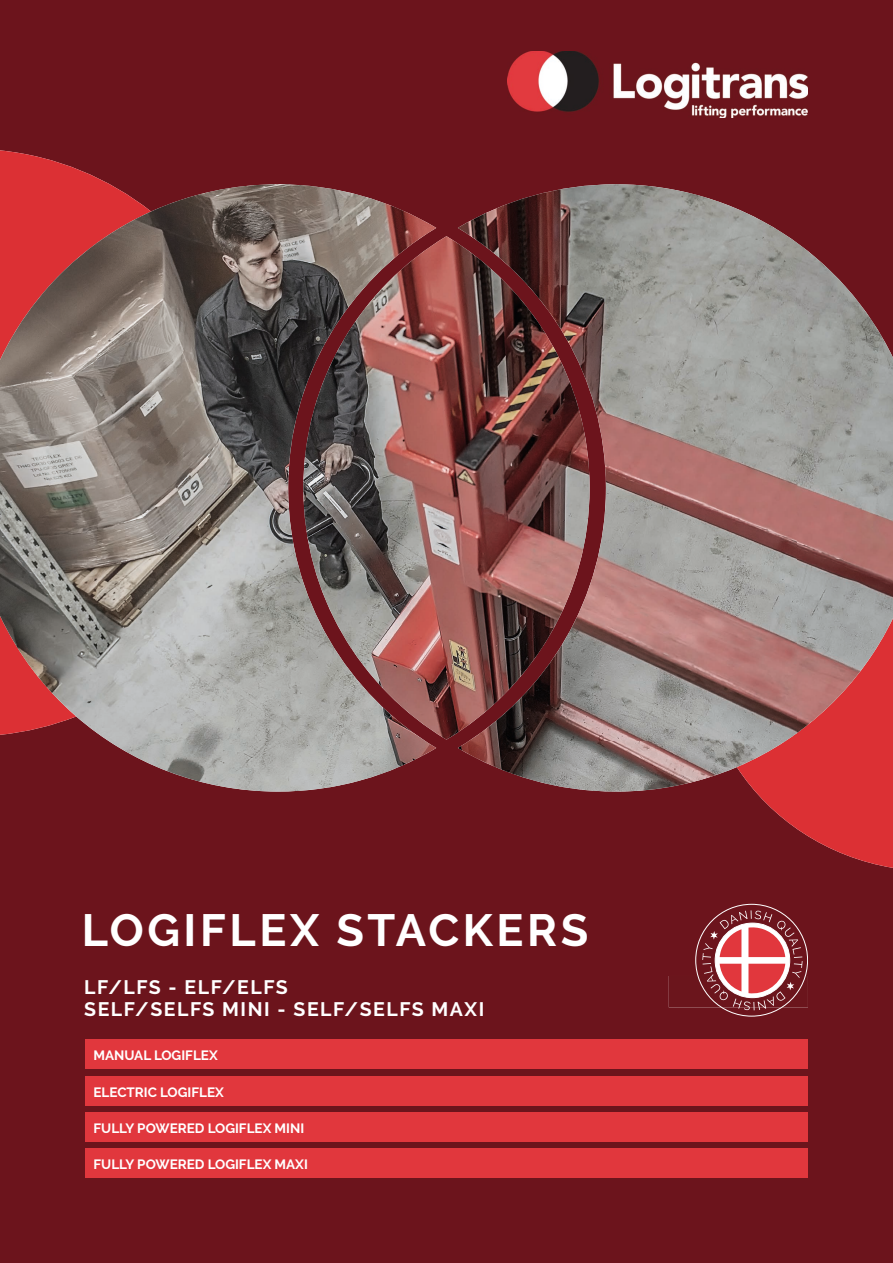
<style>
.page{position:relative;width:893px;height:1263px;background:#6c141c}
.page>*{position:absolute;margin:0;border:0;box-sizing:border-box;transform-origin:0 0}
.t1{font:700 45px "Raleway";letter-spacing:.08em;color:#fff}
.t2{font:700 19.5px/22.5px "Raleway";letter-spacing:.08em;color:#fff}
.t3{font:700 13.5px "Raleway";color:#fff}
</style>
<div class="page">
<img style="left:669px;top:976px;width:139px;height:31px">
<svg style="left:737px;top:690px;width:156px;height:178px;background:#bf292e"></svg>
<svg style="left:0;top:150px;width:151px;height:585px;background:#c52a2f"></svg>
<img style="left:350px;top:236px;width:192px;height:504px;border-radius:94px">
<img style="left:340px;top:328px;width:11px;height:320px">
<img style="left:542px;top:336px;width:12px;height:312px">
<img style="left:97px;top:184px;width:243px;height:607px">
<img style="left:339px;top:190px;width:97px;height:96px">
<img style="left:48px;top:243px;width:49px;height:490px">
<img style="left:0;top:286px;width:49px;height:403px">
<img style="left:339px;top:285px;width:28px;height:35px">
<img style="left:339px;top:655px;width:49px;height:130px">
<img style="left:388px;top:712px;width:48px;height:59px">
<img style="left:458px;top:184px;width:339px;height:102px">
<img style="left:796px;top:242px;width:49px;height:491px">
<img style="left:527px;top:285px;width:270px;height:51px">
<img style="left:844px;top:285px;width:49px;height:405px">
<img style="left:554px;top:336px;width:243px;height:406px">
<img style="left:506px;top:656px;width:48px;height:129px">
<img style="left:458px;top:712px;width:48px;height:59px">
<img style="left:554px;top:741px;width:232px;height:50px">
<div style="left:85px;top:1039px;width:723px;height:30px;background:#e1373d"></div>
<div style="left:85px;top:1076px;width:723px;height:30px;background:#e1373d"></div>
<div style="left:85px;top:1112px;width:723px;height:30px;background:#e1373d"></div>
<div style="left:85px;top:1148px;width:723px;height:30px;background:#e1373d"></div>
<svg style="left:702px;top:910px;width:100px;height:100px"></svg>
<img style="left:508px;top:51px;width:300px;height:67px">
<h1 class="t1" style="left:82px;top:905px;width:508px">LOGIFLEX STACKERS</h1>
<h2 class="t2" style="left:84px;top:976px;width:402px">LF/LFS - ELF/ELFS<br>SELF/SELFS MINI - SELF/SELFS MAXI</h2>
<p class="t3" style="left:94px;top:1048px;width:126px">MANUAL LOGIFLEX</p>
<p class="t3" style="left:94px;top:1085px;width:132px">ELECTRIC LOGIFLEX</p>
<p class="t3" style="left:94px;top:1121px;width:212px">FULLY POWERED LOGIFLEX MINI</p>
<p class="t3" style="left:94px;top:1157px;width:216px">FULLY POWERED LOGIFLEX MAXI</p>
</div>
